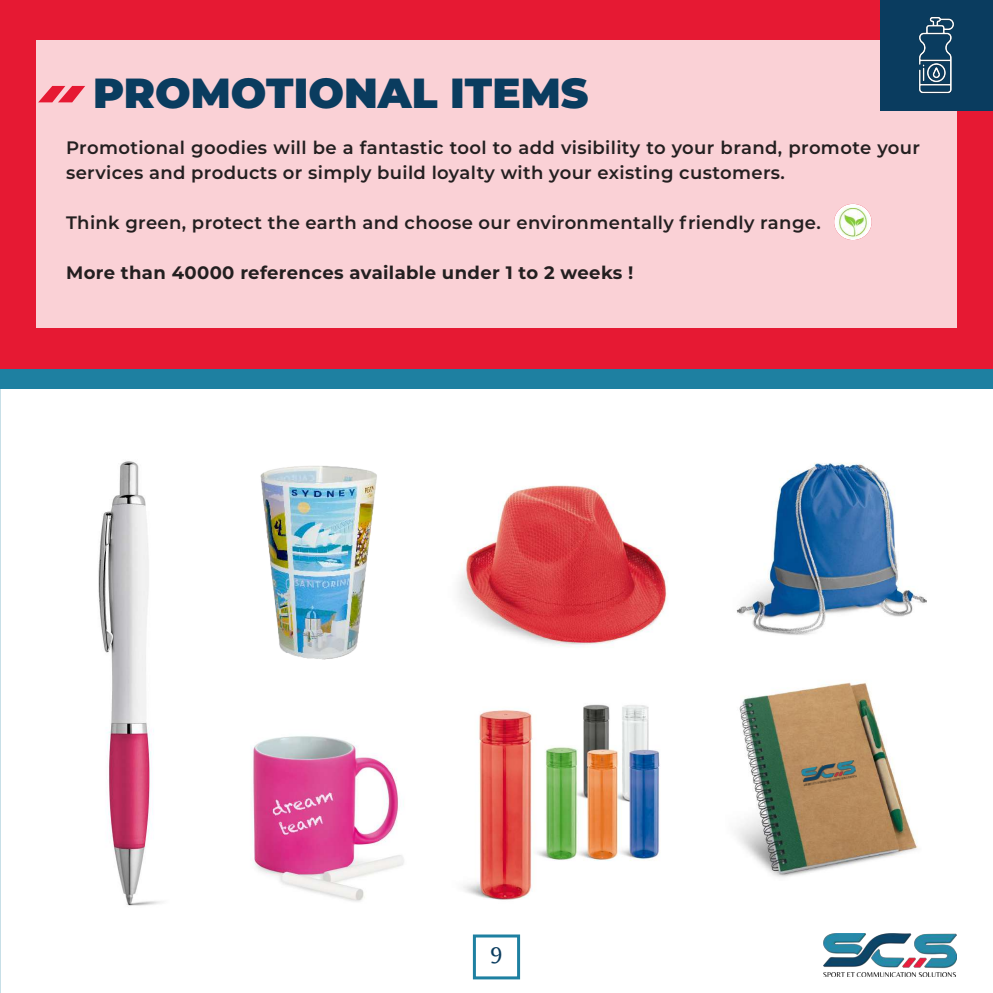
<style>
.page{position:relative;width:993px;height:993px;background:#fff}
.page>*{position:absolute;margin:0;border:0;box-sizing:border-box;transform-origin:0 0}
.t1{font:900 42px "Montserrat";color:#0a3c5f}
.t2{font:24px "Belleza";color:#0a3c5f}
.t3{font:600 18px/25px "Montserrat";letter-spacing:.02em;color:#231f20}
.t4{font:700 18px "Montserrat";letter-spacing:.02em;color:#231f20}
</style>
<div class="page">
<img style="left:0;top:0;width:1px;height:992px">
<div style="left:0;top:0;width:992px;height:378px;background:#e61933"></div>
<div style="left:472px;top:934px;width:48px;height:45px;border:3px solid #1e80a1"></div>
<div style="left:36px;top:41px;width:920px;height:286px;background:#fad1d6"></div>
<div style="left:879px;top:0;width:113px;height:110px;background:#0a3c5f"></div>
<img style="left:918px;top:17px;width:36px;height:77px">
<div style="left:0;top:369px;width:992px;height:19px;background:#1e80a1"></div>
<img style="left:463px;top:704px;width:197px;height:196px">
<img style="left:823px;top:933px;width:133px;height:42px">
<img style="left:260px;top:466px;width:117px;height:194px">
<img style="left:737px;top:682px;width:181px;height:195px">
<img style="left:736px;top:462px;width:190px;height:173px">
<img style="left:459px;top:485px;width:209px;height:162px">
<img style="left:98px;top:461px;width:63px;height:445px">
<img style="left:834px;top:204px;width:37px;height:36px">
<img style="left:800px;top:759px;width:56px;height:27px">
<img style="left:252px;top:736px;width:152px;height:166px">
<svg style="left:38px;top:86px;width:47px;height:16px"></svg>
<h1 class="t1" style="left:93px;top:61px;width:496px">PROMOTIONAL ITEMS</h1>
<p class="t3" style="left:66px;top:134px;width:855px">Promotional goodies will be a fantastic tool to add visibility to your brand, promote your services and products or simply build loyalty with your existing customers.</p>
<p class="t3" style="left:66px;top:209px;width:756px">Think green, protect the earth and choose our environmentally friendly range.</p>
<p class="t4" style="left:66px;top:259px;width:568px">More than 40000 references available under 1 to 2 weeks !</p>
<h2 class="t2" style="left:490px;top:938px;width:13px">9</h2>
</div>
